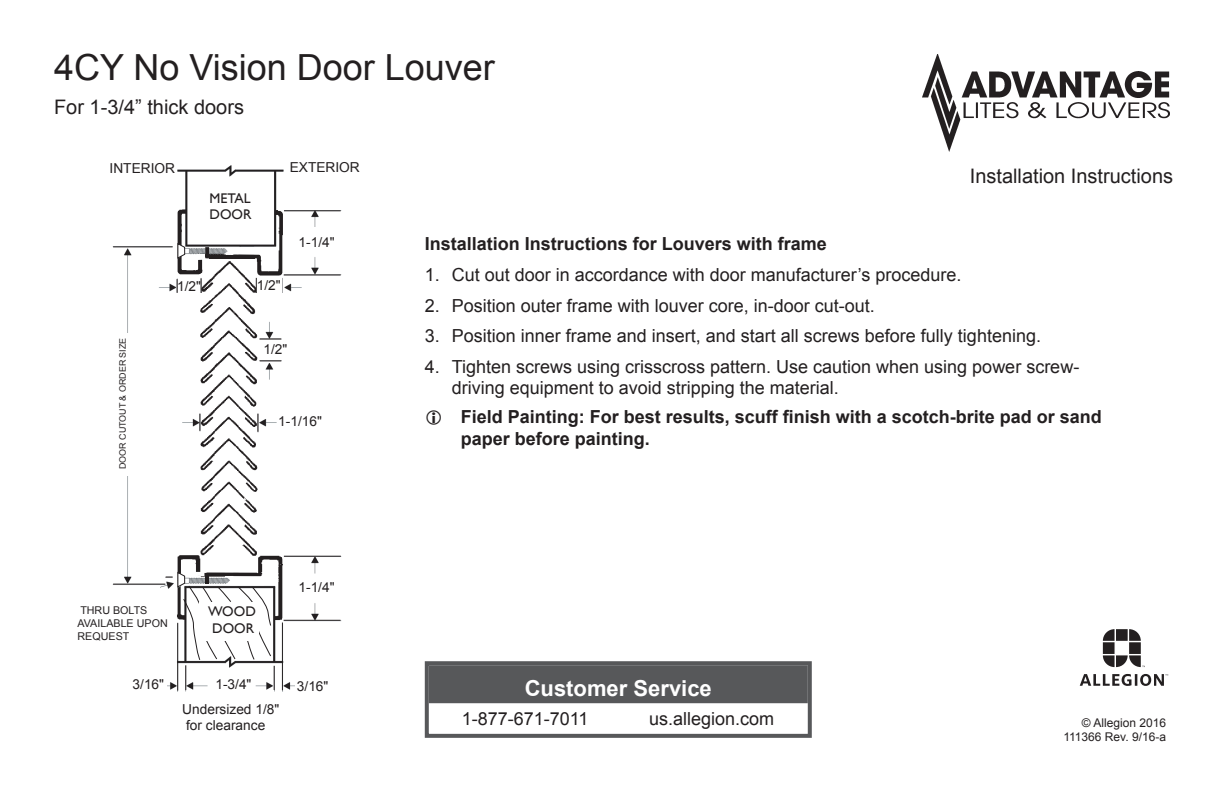
<style>
.page{position:relative;width:1224px;height:792px;background:#fff}
.page>*{position:absolute;margin:0;border:0;box-sizing:border-box;transform-origin:0 0}
.t1{font:36px "Arial";color:#231f20}
.Customer_Service_Blo{font:700 22px "Arial";color:#fff}
.Subtitle_Right{font:20px "Arial";color:#231f20}
.Subtitle_Left{font:20px "Arial";color:#231f20}
.t2{font:18px/21.6px "Arial";color:#231f20}
.Instruction_Heading{font:700 18px/21.6px "Arial";color:#231f20}
.t3{font:14px/16.6px "Gill Sans";color:#231f20}
.t4{font:13.8px/16.4px "Arial";color:#231f20}
.Copyright{font:12px "Arial";color:#231f20}
.t5{font:10.8px/13px "Arial";color:#231f20}
.t6{font:9px "Arial";color:#231f20}
</style>
<div class="page">
<svg style="left:1103px;top:629px;width:42px;height:38px"></svg>
<svg style="left:1080px;top:674px;width:88px;height:12px"></svg>
<div style="left:429px;top:665px;width:379px;height:38px;background:#57585a"></div>
<div style="left:425px;top:661px;width:387px;height:77px;border:4px solid #57585a"></div>
<img style="left:112px;top:165px;width:230px;height:527px">
<svg style="left:205px;top:247px;width:4px;height:11px"></svg>
<hr style="left:209px;top:255px;width:46px;height:3px;background:#231f20">
<svg style="left:224px;top:247px;width:39px;height:8px"></svg>
<div style="left:112px;top:334px;width:24px;height:142px;background:#fff"></div>
<div style="left:142px;top:268px;width:15px;height:61px;background:#fff"></div>
<div style="left:139px;top:264px;width:37px;height:12px;background:#fff"></div>
<div style="left:140px;top:501px;width:36px;height:58px;background:#fff"></div>
<svg style="left:196px;top:255px;width:9px;height:5px"></svg>
<hr style="left:113px;top:247px;width:60px;height:1px;background:#231f20">
<hr style="left:284px;top:210px;width:57px;height:1px;background:#231f20">
<hr style="left:284px;top:275px;width:57px;height:1px;background:#231f20">
<svg style="left:201px;top:278px;width:1px;height:15px"></svg>
<svg style="left:177px;top:279px;width:1px;height:14px"></svg>
<svg style="left:260px;top:339px;width:21px;height:1px"></svg>
<svg style="left:260px;top:361px;width:21px;height:1px"></svg>
<hr style="left:113px;top:584px;width:52px;height:1px;background:#231f20">
<hr style="left:284px;top:556px;width:57px;height:1px;background:#231f20">
<hr style="left:284px;top:620px;width:57px;height:1px;background:#231f20">
<hr style="left:282px;top:623px;width:1px;height:67px;background:#231f20">
<hr style="left:177px;top:623px;width:1px;height:68px;background:#231f20">
<svg style="left:200px;top:414px;width:1px;height:17px"></svg>
<svg style="left:258px;top:414px;width:1px;height:18px"></svg>
<div style="left:292px;top:228px;width:58px;height:27px;background:#fff"></div>
<div style="left:257px;top:278px;width:24px;height:17px;background:#fff"></div>
<div style="left:259px;top:342px;width:58px;height:16px;background:#fff"></div>
<div style="left:281px;top:405px;width:34px;height:27px;background:#fff"></div>
<div style="left:290px;top:574px;width:48px;height:27px;background:#fff"></div>
<div style="left:295px;top:676px;width:37px;height:26px;background:#fff"></div>
<div style="left:209px;top:674px;width:43px;height:26px;background:#fff"></div>
<div style="left:124px;top:672px;width:42px;height:30px;background:#fff"></div>
<div style="left:54px;top:588px;width:106px;height:21px;background:#fff"></div>
<div style="left:179px;top:279px;width:20px;height:13px;background:#fff"></div>
<div style="left:68px;top:145px;width:84px;height:22px;background:#fff"></div>
<div style="left:200px;top:188px;width:60px;height:39px;background:#fff"></div>
<div style="left:170px;top:293px;width:37px;height:8px;background:#fff"></div>
<div style="left:252px;top:293px;width:37px;height:9px;background:#fff"></div>
<svg style="left:166px;top:572px;width:109px;height:118px"></svg>
<svg style="left:177px;top:243px;width:8px;height:15px"></svg>
<svg style="left:256px;top:278px;width:1px;height:15px"></svg>
<img style="left:922px;top:54px;width:248px;height:98px">
<p class="t1" style="left:54px;top:44px;width:442px">4CY No Vision Door Louver</p>
<p class="Subtitle_Left" style="left:54px;top:94px;width:192px">For 1-3/4” thick doors</p>
<p class="t4" style="left:110px;top:160px;width:67px">INTERIOR</p>
<p class="t3" style="left:210px;top:190px;width:44px">METAL<br>DOOR</p>
<p class="t4" style="left:290px;top:159px;width:72px">EXTERIOR</p>
<p class="t4" style="left:299px;top:234px;width:38px">1-1/4"</p>
<p class="t4" style="left:177px;top:278px;width:25px">1/2"</p>
<p class="t4" style="left:257px;top:277px;width:25px">1/2"</p>
<p class="t6" style="left:117px;top:469px;width:133px;rotate:-90deg">DOOR CUTOUT &amp; ORDER SIZE</p>
<p class="t4" style="left:263px;top:341px;width:25px">1/2"</p>
<p class="t4" style="left:278px;top:413px;width:45px">1-1/16"</p>
<p class="t5" style="left:78px;top:604px;width:92px">THRU BOLTS<br>AVAILABLE UPON<br>REQUEST</p>
<p class="t3" style="left:208px;top:604px;width:49px">WOOD<br>DOOR</p>
<p class="t4" style="left:299px;top:579px;width:38px">1-1/4"</p>
<p class="t4" style="left:133px;top:677px;width:33px">3/16"</p>
<p class="t4" style="left:215px;top:677px;width:38px">1-3/4"</p>
<p class="t4" style="left:297px;top:678px;width:33px">3/16"</p>
<p class="t4" style="left:182px;top:701px;width:99px">Undersized 1/8" for clearance</p>
<p class="Subtitle_Right" style="left:970px;top:162px;width:205px">Installation Instructions</p>
<p class="Instruction_Heading" style="left:425px;top:234px;width:404px">Installation Instructions for Louvers with frame</p>
<p class="t2" style="left:425px;top:264px;width:538px">1. Cut out door in accordance with door manufacturer’s procedure.</p>
<p class="t2" style="left:425px;top:295px;width:452px">2. Position outer frame with louver core, in-door cut-out.</p>
<p class="t2" style="left:425px;top:325px;width:618px">3. Position inner frame and insert, and start all screws before fully tightening.</p>
<p class="t2" style="left:452px;top:356px;width:629px;text-indent:-27px">4. Tighten screws using crisscross pattern. Use caution when using power screw&shy;driving equipment to avoid stripping the material.</p>
<p class="Instruction_Heading" style="left:461px;top:407px;width:643px">Field Painting: For best results, scuff finish with a scotch-brite pad or sand paper before painting.</p>
<p class="Customer_Service_Blo" style="left:525px;top:674px;width:189px">Customer Service</p>
<p class="t2" style="left:462px;top:708px;width:128px">1-877-671-7011</p>
<p class="t2" style="left:649px;top:708px;width:127px">us.allegion.com</p>
<p class="Copyright" style="left:1082px;top:715px;width:86px">© Allegion 2016</p>
<p class="Copyright" style="left:1063px;top:729px;width:104px">111366 Rev. 9/16-a</p>
</div>
